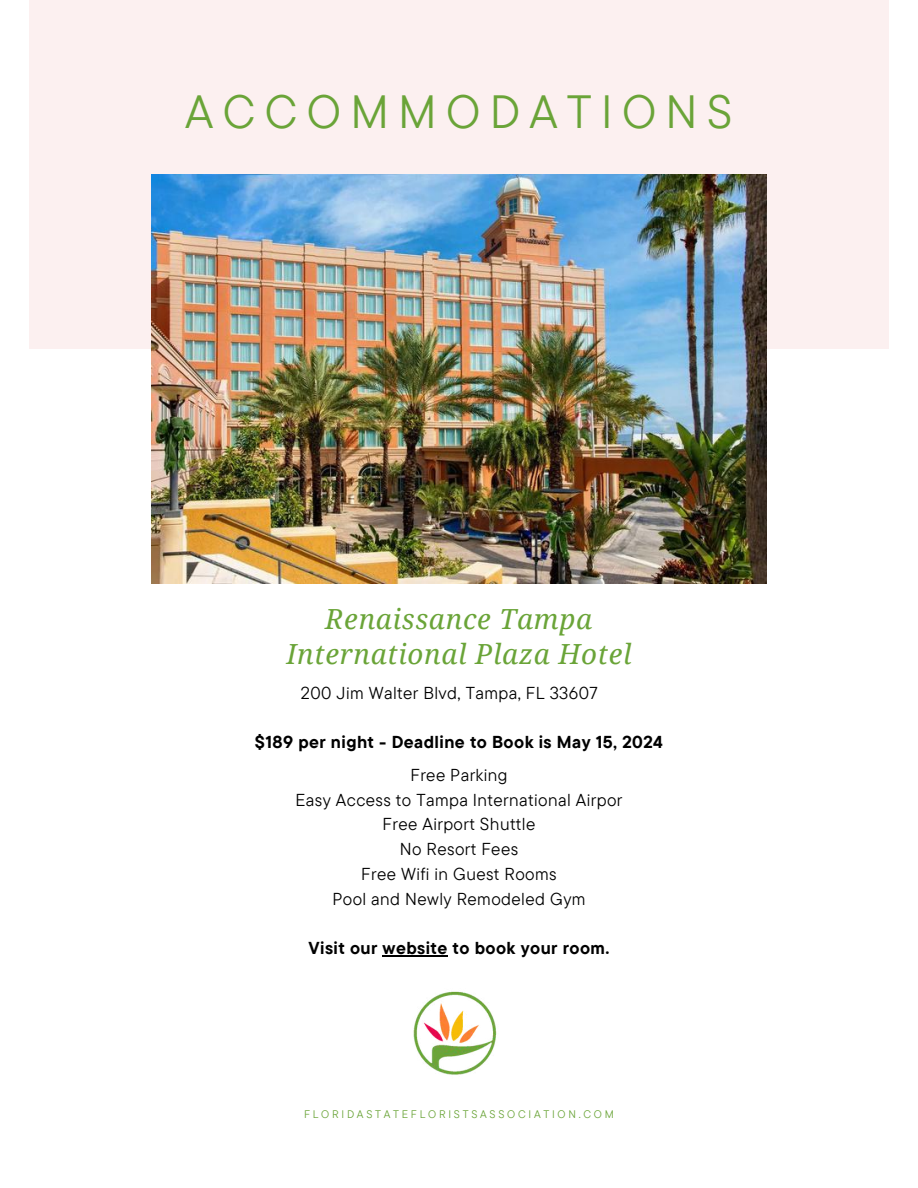
<style>
.page{position:relative;width:918px;height:1188px;background:#fff}
.page>*{position:absolute;margin:0;border:0;box-sizing:border-box;transform-origin:0 0}
.t1{font:46.5px "TT Commons Pro";letter-spacing:.2em;color:#6aa438}
.t2{font:italic 27.75px/34.8px "Droid Serif";letter-spacing:.025em;color:#6aa438;text-align:center}
.t3{font:17.25px/24.8px "TT Commons Pro";letter-spacing:.025em;color:#000;text-align:center}
.t4{font:700 17.25px "TT Commons Pro";letter-spacing:.025em;color:#000}
.t5{font:10.95px "TT Commons Pro";letter-spacing:.25em;color:#6aa438}
</style>
<div class="page">
<hr style="left:383px;top:955px;width:65px;height:1px;background:#000">
<div style="left:29px;top:0;width:860px;height:349px;background:#fcf0f0"></div>
<img style="left:152px;top:174px;width:615px;height:410px">
<img style="left:413px;top:991px;width:84px;height:84px">
<h1 class="t1" style="left:185px;top:81px;width:549px">ACCOMMODATIONS</h1>
<h2 class="t2" style="left:286px;top:602px;width:347px">Renaissance Tampa<br>International Plaza Hotel</h2>
<p class="t3" style="left:301px;top:680px;width:299px">200 Jim Walter Blvd, Tampa, FL 33607</p>
<p class="t4" style="left:255px;top:731px;width:410px">$189 per night - Deadline to Book is May 15, 2024</p>
<p class="t3" style="left:296px;top:762px;width:328px">Free Parking<br>Easy Access to Tampa International Airpor<br>Free Airport Shuttle<br>No Resort Fees<br>Free Wifi in Guest Rooms<br>Pool and Newly Remodeled Gym</p>
<p class="t4" style="left:309px;top:937px;width:302px">Visit our website to book your room.</p>
<p class="t5" style="left:304px;top:1107px;width:311px">FLORIDASTATEFLORISTSASSOCIATION.COM</p>
</div>
